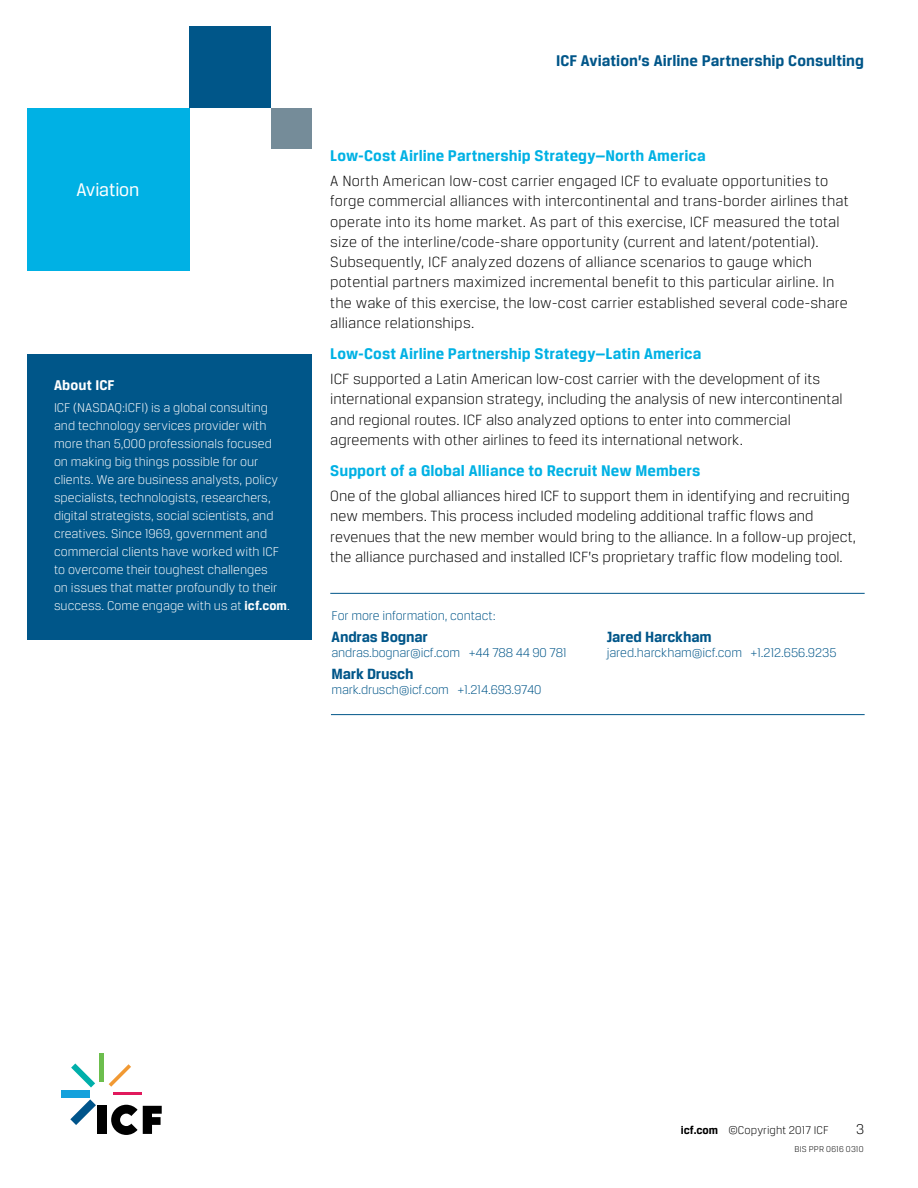
<style>
.page{position:relative;width:918px;height:1188px;background:#fff}
.page>*{position:absolute;margin:0;border:0;box-sizing:border-box;transform-origin:0 0}
.t1{font:19.5px "Breuer Text";letter-spacing:-.005em;color:#fff}
.t2{font:700 16.5px "Breuer Text";letter-spacing:.005em;color:#00b1e4}
.t3{font:700 16.5px "Breuer Text";color:#005689}
.t4{font:300 15.75px/20.2px "Breuer Text";letter-spacing:.005em;color:#000}
.t5{font:700 15.75px "Breuer Text";letter-spacing:-.01em;color:#005689}
.t6{font:700 15px "Breuer Text";letter-spacing:.01em;color:#fff}
.t7{font:300 15px "Breuer Text";color:#000}
.t8{font:300 13.5px/18px "Breuer Text";color:#fff}
.t9{font:300 13.5px "Breuer Text";letter-spacing:-.015em;color:#005689}
.t10{font:300 12px "Breuer Text";letter-spacing:.005em;color:#000}
.t11{font:300 9px "Breuer Text";letter-spacing:.02em;color:#000}
.s1{font-weight:700}
</style>
<div class="page">
<div style="left:190px;top:26px;width:81px;height:82px;background:#005689"></div>
<div style="left:271px;top:108px;width:41px;height:41px;background:#758c99"></div>
<div style="left:27px;top:108px;width:163px;height:163px;background:#00b1e4"></div>
<div style="left:27px;top:354px;width:284px;height:285px;background:#005689"></div>
<hr style="left:330px;top:593px;width:535px;height:1px;background:#005689">
<hr style="left:331px;top:714px;width:534px;height:1px;background:#005689">
<div style="left:97px;top:1106px;width:9px;height:28px;background:#000"></div>
<svg style="left:70px;top:1099px;width:26px;height:26px"></svg>
<div style="left:62px;top:1090px;width:28px;height:7px;background:#14a1dc"></div>
<svg style="left:71px;top:1063px;width:24px;height:25px"></svg>
<div style="left:99px;top:1054px;width:5px;height:28px;background:#6cbe4d"></div>
<svg style="left:109px;top:1064px;width:22px;height:23px"></svg>
<hr style="left:113px;top:1093px;width:29px;height:2px;background:#e1195c">
<svg style="left:111px;top:1105px;width:51px;height:30px"></svg>
<p class="t1" style="left:77px;top:179px;width:65px">Aviation</p>
<p class="t6" style="left:54px;top:376px;width:62px">About ICF</p>
<p class="t8" style="left:54px;top:399px;width:237px">ICF (NASDAQ:ICFI) is a global consulting and technology services provider with more than 5,000 professionals focused<br>on making big things possible for our clients. We are business analysts, policy specialists, technologists, researchers, digital strategists, social scientists, and creatives. Since 1969, government and commercial clients have worked with ICF to overcome their toughest challenges<br>on issues that matter profoundly to their success. Come engage with us at <span class="s1">icf.com</span>.</p>
<p class="t3" style="left:556px;top:52px;width:309px">ICF Aviation’s Airline Partnership Consulting</p>
<p class="t2" style="left:330px;top:147px;width:377px">Low-Cost Airline Partnership Strategy—North America</p>
<p class="t4" style="left:330px;top:171px;width:520px">A North American low-cost carrier engaged ICF to evaluate opportunities to forge commercial alliances with intercontinental and trans-border airlines that operate into its home market. As part of this exercise, ICF measured the total size of the interline/code-share opportunity (current and latent/potential).<br>Subsequently, ICF analyzed dozens of alliance scenarios to gauge which potential partners maximized incremental benefit to this particular airline. In the wake of this exercise, the low-cost carrier established several code-share alliance relationships.</p>
<p class="t2" style="left:330px;top:345px;width:373px">Low-Cost Airline Partnership Strategy—Latin America</p>
<p class="t4" style="left:330px;top:369px;width:514px">ICF supported a Latin American low-cost carrier with the development of its international expansion strategy, including the analysis of new intercontinental and regional routes. ICF also analyzed options to enter into commercial agreements with other airlines to feed its international network.</p>
<p class="t2" style="left:330px;top:462px;width:372px">Support of a Global Alliance to Recruit New Members</p>
<p class="t4" style="left:330px;top:486px;width:527px">One of the global alliances hired ICF to support them in identifying and recruiting new members. This process included modeling additional traffic flows and revenues that the new member would bring to the alliance. In a follow-up project, the alliance purchased and installed ICF’s proprietary traffic flow modeling tool.</p>
<p class="t9" style="left:332px;top:609px;width:166px">For more information, contact:</p>
<p class="t5" style="left:332px;top:628px;width:98px">Andras Bognar</p>
<p class="t9" style="left:332px;top:645px;width:237px">andras.bognar@icf.com +44 788 44 90 781</p>
<p class="t5" style="left:332px;top:665px;width:83px">Mark Drusch</p>
<p class="t9" style="left:332px;top:682px;width:211px">mark.drusch@icf.com +1.214.693.9740</p>
<p class="t5" style="left:607px;top:628px;width:106px">Jared Harckham</p>
<p class="t9" style="left:607px;top:645px;width:231px">jared.harckham@icf.com +1.212.656.9235</p>
<p class="t10" style="left:681px;top:1124px;width:149px"><span class="s1">icf.com</span> ©Copyright 2017 ICF</p>
<p class="t7" style="left:856px;top:1121px;width:9px">3</p>
<p class="t11" style="left:794px;top:1144px;width:71px">BIS PPR 0616 0310</p>
</div>
